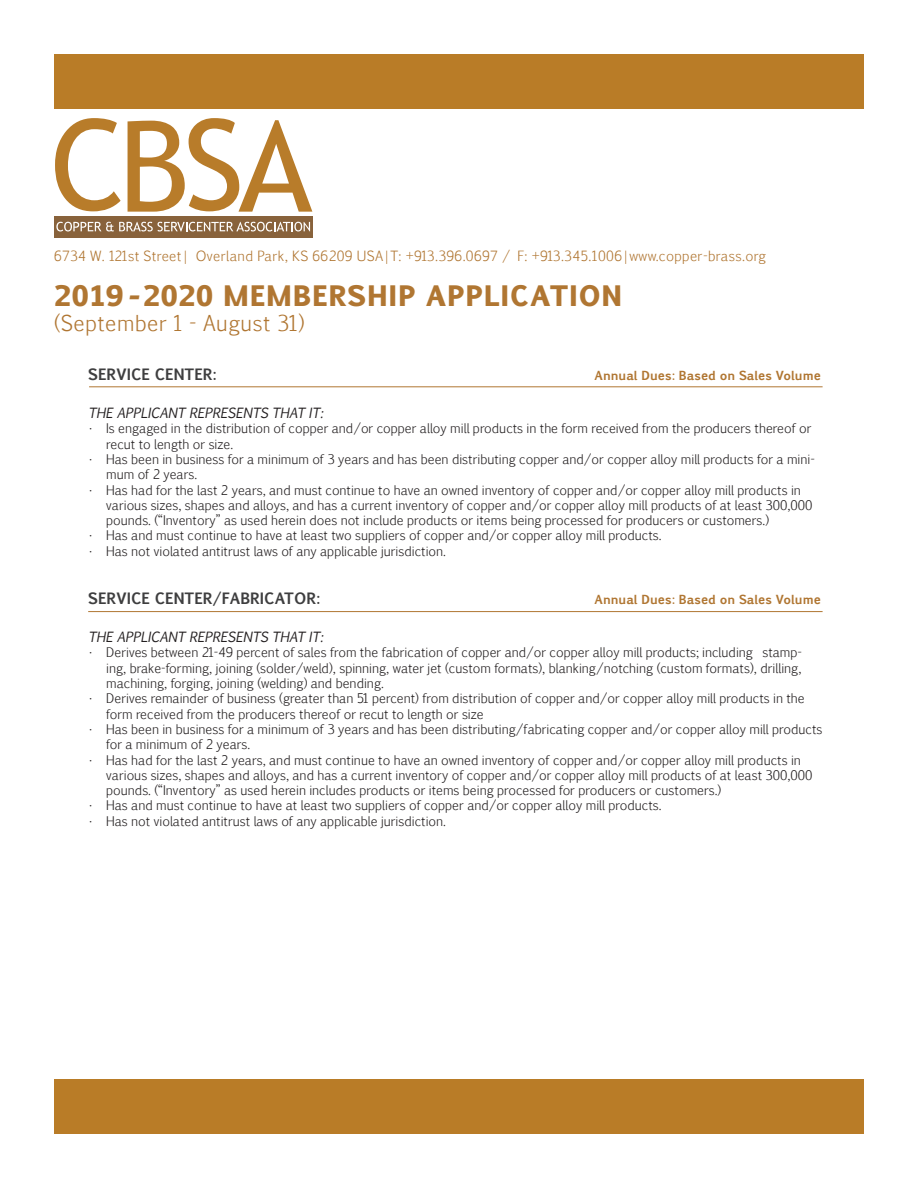
<style>
.page{position:relative;width:918px;height:1188px;background:#fff}
.page>*{position:absolute;margin:0;border:0;box-sizing:border-box;transform-origin:0 0}
.t1{font:800 27px "Pigiarniq";letter-spacing:.025em;color:#b07632}
.t2{font:300 21px "Pigiarniq";letter-spacing:.025em;color:#b07632}
.t3{font:700 15px "Pigiarniq";color:#3e3e3f}
.t4{font:300 13.5px "Pigiarniq";letter-spacing:.025em;color:#b07632}
.t5{font:italic 13.5px "Pigiarniq";color:#231f20}
.t6{font:300 12.75px/15.3px "Pigiarniq";color:#231f20}
.t7{font:700 12px "Pigiarniq";color:#b07632}
</style>
<div class="page">
<div style="left:54px;top:216px;width:258px;height:21px;background:#88623b"></div>
<svg style="left:55px;top:118px;width:66px;height:93px"></svg>
<svg style="left:128px;top:118px;width:184px;height:94px"></svg>
<svg style="left:56px;top:222px;width:254px;height:10px"></svg>
<div style="left:54px;top:1080px;width:810px;height:54px;background:#b97c27"></div>
<div style="left:54px;top:54px;width:810px;height:54px;background:#b97c27"></div>
<hr style="left:89px;top:387px;width:734px;height:1px;background:#b07632">
<hr style="left:88px;top:611px;width:735px;height:1px;background:#b07632">
<p class="t4" style="left:54px;top:246px;width:714px">6734 W. 121st Street| Overland Park, KS 66209 USA|T: +913.396.0697 / F: +913.345.1006|www.copper-brass.org</p>
<p class="t1" style="left:54px;top:274px;width:569px">2019 - 2020 MEMBERSHIP APPLICATION</p>
<p class="t2" style="left:54px;top:308px;width:252px">(September 1 - August 31)</p>
<p class="t3" style="left:88px;top:364px;width:130px">SERVICE CENTER:</p>
<p class="t7" style="left:595px;top:367px;width:228px">Annual Dues: Based on Sales Volume</p>
<p class="t5" style="left:88px;top:404px;width:236px">THE APPLICANT REPRESENTS THAT IT:</p>
<p class="t6" style="left:106px;top:421px;width:707px;text-indent:-18px">• Is engaged in the distribution of copper and/or copper alloy mill products in the form received from the producers thereof or recut to length or size.</p>
<p class="t6" style="left:106px;top:451px;width:710px;text-indent:-18px">• Has been in business for a minimum of 3 years and has been distributing copper and/or copper alloy mill products for a mini&shy;mum of 2 years.</p>
<p class="t6" style="left:106px;top:482px;width:708px;text-indent:-18px">• Has had for the last 2 years, and must continue to have an owned inventory of copper and/or copper alloy mill products in various sizes, shapes and alloys, and has a current inventory of copper and/or copper alloy mill products of at least 300,000 pounds. (“Inventory” as used herein does not include products or items being processed for producers or customers.)</p>
<p class="t6" style="left:88px;top:528px;width:575px">• Has and must continue to have at least two suppliers of copper and/or copper alloy mill products.</p>
<p class="t6" style="left:88px;top:543px;width:359px">• Has not violated antitrust laws of any applicable jurisdiction.</p>
<p class="t3" style="left:88px;top:588px;width:234px">SERVICE CENTER/FABRICATOR:</p>
<p class="t7" style="left:595px;top:591px;width:228px">Annual Dues: Based on Sales Volume</p>
<p class="t5" style="left:88px;top:628px;width:236px">THE APPLICANT REPRESENTS THAT IT:</p>
<p class="t6" style="left:106px;top:645px;width:697px;text-align:justify;text-indent:-18px">• Derives between 21-49 percent of sales from the fabrication of copper and/or copper alloy mill products; including stamp&shy;ing, brake-forming, joining (solder/weld), spinning, water jet (custom formats), blanking/notching (custom formats), drilling, machining, forging, joining (welding) and bending.</p>
<p class="t6" style="left:106px;top:691px;width:700px;text-indent:-18px">• Derives remainder of business (greater than 51 percent) from distribution of copper and/or copper alloy mill products in the form received from the producers thereof or recut to length or size</p>
<p class="t6" style="left:106px;top:721px;width:718px;text-indent:-18px">• Has been in business for a minimum of 3 years and has been distributing/fabricating copper and/or copper alloy mill products for a minimum of 2 years.</p>
<p class="t6" style="left:106px;top:752px;width:708px;text-indent:-18px">• Has had for the last 2 years, and must continue to have an owned inventory of copper and/or copper alloy mill products in various sizes, shapes and alloys, and has a current inventory of copper and/or copper alloy mill products of at least 300,000 pounds. (“Inventory” as used herein includes products or items being processed for producers or customers.)</p>
<p class="t6" style="left:88px;top:798px;width:575px">• Has and must continue to have at least two suppliers of copper and/or copper alloy mill products.</p>
<p class="t6" style="left:88px;top:813px;width:359px">• Has not violated antitrust laws of any applicable jurisdiction.</p>
</div>
